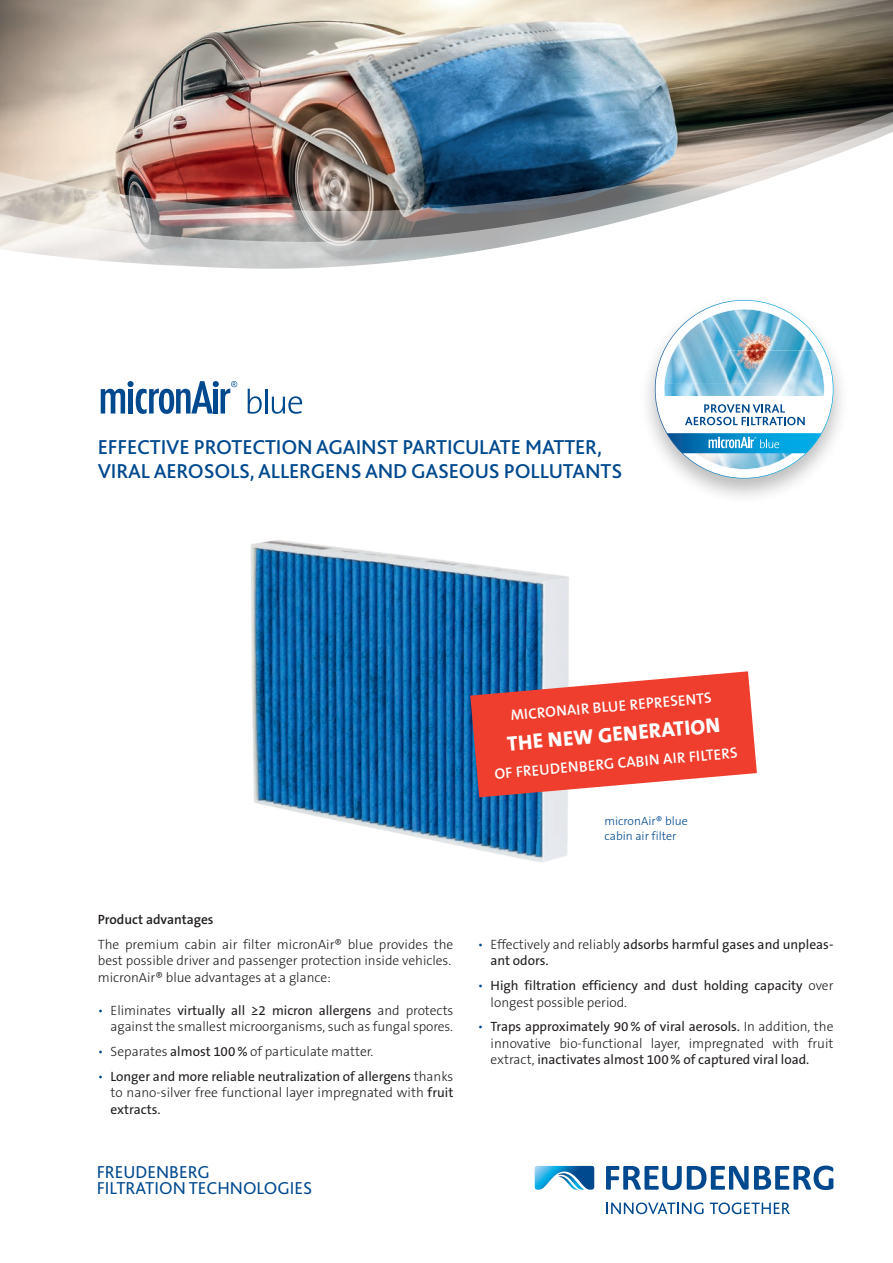
<style>
.page{position:relative;width:893px;height:1263px;background:#fff}
.page>*{position:absolute;margin:0;border:0;box-sizing:border-box;transform-origin:0 0}
.DIN_A4_SUBHEADLINE{font:500 21px/24px "Bliss 2";letter-spacing:-.01em;color:#01498e}
.DIN_A4_HEADLINE_12pt{font:800 21px "The Sans B W8";color:#fff}
.t1{font:18px/16.5px "Bliss 2";color:#01498e}
.DIN_A4_HEADLINE_12pt-2{font:600 15px "The Sans B W6";color:#fff}
.t2{font:13.5px/16.5px "The Sans B W5 Plain";color:#231f20;text-align:justify}
.DIN_A4_BODY_COPY{font:300 13.5px/16.5px "The Sans B W3";color:#231f20}
.DIN_A4_BODY_SUBHEADL{font:600 13.5px "The Sans B W6";color:#231f20}
.DIN_A4_SUBTITLE_BLUE{font:300 12px/15px "The Sans B W3";color:#01498e}
.s1{color:#01498e}
.s2{font-family:"The Sans B W5 Plain";font-weight:400}
.s3{font-family:"The Sans B W3";font-weight:300;color:#01498e}
.s4{font-family:"The Sans B W3";font-weight:300}
</style>
<div class="page">
<svg style="left:606px;top:1165px;width:227px;height:25px"></svg>
<svg style="left:535px;top:1166px;width:59px;height:23px"></svg>
<svg style="left:607px;top:1202px;width:97px;height:12px"></svg>
<svg style="left:710px;top:1202px;width:80px;height:12px"></svg>
<img style="left:0;top:0;width:893px;height:107px">
<img style="left:0;top:107px;width:893px;height:12px">
<img style="left:0;top:119px;width:893px;height:7px">
<img style="left:0;top:126px;width:893px;height:143px">
<img style="left:250px;top:540px;width:319px;height:323px">
<svg style="left:470px;top:671px;width:287px;height:126px;background:#e35c54"></svg>
<svg style="left:101px;top:381px;width:136px;height:33px"></svg>
<svg style="left:248px;top:389px;width:14px;height:25px"></svg>
<hr style="left:265px;top:389px;width:2px;height:24px;background:#01498e">
<svg style="left:272px;top:396px;width:30px;height:18px"></svg>
<div style="left:639px;top:294px;width:211px;height:211px;background:#231f20;opacity:.3"></div>
<svg style="left:655px;top:300px;width:178px;height:178px"></svg>
<p class="DIN_A4_SUBHEADLINE" style="left:98px;top:435px;width:526px">EFFECTIVE PROTECTION AGAINST PARTICULATE MATTER,<br>VIRAL AEROSOLS, ALLERGENS AND GASEOUS POLLUTANTS</p>
<p class="DIN_A4_HEADLINE_12pt-2" style="left:510px;top:706px;width:203px;rotate:-5deg">MICRONAIR BLUE REPRESENTS</p>
<p class="DIN_A4_HEADLINE_12pt" style="left:506px;top:730px;width:215px;rotate:-5deg">THE NEW GENERATION</p>
<p class="DIN_A4_HEADLINE_12pt-2" style="left:494px;top:764px;width:245px;rotate:-5deg">OF FREUDENBERG CABIN AIR FILTERS</p>
<p class="DIN_A4_SUBTITLE_BLUE" style="left:604px;top:814px;width:85px">micronAir® blue cabin air filter</p>
<p class="DIN_A4_BODY_SUBHEADL" style="left:98px;top:911px;width:117px">Product advantages</p>
<p class="DIN_A4_BODY_COPY" style="left:98px;top:936px;width:357px">The premium cabin air filter micronAir® blue provides the best possible driver and passenger protection inside vehicles.</p>
<p class="DIN_A4_BODY_COPY" style="left:98px;top:969px;width:235px">micronAir® blue advantages at a glance:</p>
<p class="DIN_A4_BODY_COPY" style="left:98px;top:1002px;width:357px;text-align:right"><span class="s1">•</span> Eliminates <span class="s2">virtually all ≥2 micron allergens</span> and protects against the smallest microorganisms, such as fungal spores.</p>
<p class="DIN_A4_BODY_COPY" style="left:98px;top:1043px;width:277px"><span class="s1">•</span> Separates <span class="s2">almost 100%</span> of particulate matter.</p>
<p class="t2" style="left:111px;top:1068px;width:344px;text-indent:-13px"><span class="s3">•</span> Longer and more reliable neutralization of allergens <span class="s4">thanks to nano-silver free functional layer impregnated with</span> fruit extracts.</p>
<h2 class="t1" style="left:97px;top:1163px;width:217px">FREUDENBERG<br>FILTRATION TECHNOLOGIES</h2>
<p class="t2" style="left:491px;top:936px;width:344px;text-indent:-13px"><span class="s3">•</span> <span class="s4">Effectively and reliably</span> adsorbs harmful gases and unpleas&shy;ant odors.</p>
<p class="t2" style="left:491px;top:977px;width:344px;text-indent:-13px"><span class="s3">•</span> High filtration efficiency and dust holding capacity <span class="s4">over longest possible period.</span></p>
<p class="t2" style="left:491px;top:1019px;width:344px;text-indent:-13px"><span class="s3">•</span> Traps approximately 90% of viral aerosols. <span class="s4">In addition, the innovative bio-functional layer, impregnated with fruit extract,</span> inactivates almost 100% of captured viral load.</p>
</div>
